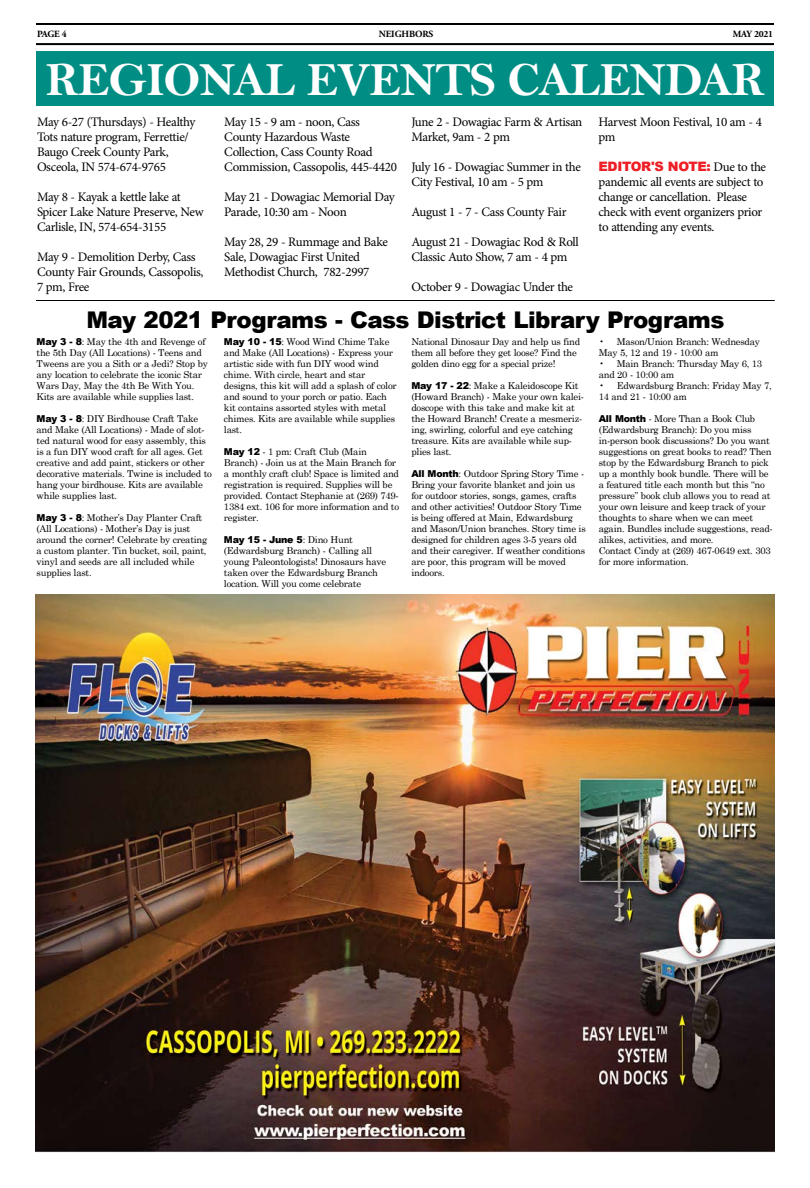
<style>
.page{position:relative;width:810px;height:1188px;background:#fff}
.page>*{position:absolute;margin:0;border:0;box-sizing:border-box;transform-origin:0 0}
.t1{font:48px "Bell MT Bold";letter-spacing:-.025em;color:#fff}
.t2{font:900 23px "Arial";letter-spacing:-.025em;color:#000}
.t3{font:13px/15px "Minion Pro";letter-spacing:-.025em;color:#000}
.t4{font:900 13px "Arial";letter-spacing:-.025em;color:#ed1e25}
.t5{font:9.5px/11px "Century Schoolbook";letter-spacing:-.025em;color:#000}
.t6{font:700 9.5px "Adobe Garamond Pro";letter-spacing:-.01em;color:#000}
.t7{font:900 9.5px "Arial";letter-spacing:-.025em;color:#000}
.s1{font-family:"Minion Pro";font-weight:400;color:#000}
.s2{font-family:"Arial";font-weight:900}
.s3{font-family:"Century Schoolbook";font-weight:400}
</style>
<div class="page">
<hr style="left:36px;top:43px;width:738px;height:2px;background:#000">
<hr style="left:36px;top:23px;width:738px;height:2px;background:#000">
<div style="left:37px;top:52px;width:737px;height:54px;background:#008e84"></div>
<hr style="left:36px;top:300px;width:739px;height:1px;background:#000">
<img style="left:36px;top:594px;width:738px;height:558px">
<p class="t6" style="left:37px;top:29px;width:31px">PAGE 4</p>
<p class="t6" style="left:379px;top:29px;width:56px">NEIGHBORS</p>
<p class="t6" style="left:733px;top:29px;width:42px">MAY 2021</p>
<h1 class="t1" style="left:46px;top:51px;width:721px">REGIONAL EVENTS CALENDAR</h1>
<h3 class="t3" style="left:37px;top:115px;width:160px">May 6-27 (Thursdays) - Healthy<br>Tots nature program, Ferrettie/<br>Baugo Creek County Park,<br>Osceola, IN 574-674-9765</h3>
<h3 class="t3" style="left:37px;top:190px;width:168px">May 8 - Kayak a kettle lake at<br>Spicer Lake Nature Preserve, New<br>Carlisle, IN, 574-654-3155</h3>
<h3 class="t3" style="left:37px;top:250px;width:168px">May 9 - Demolition Derby, Cass<br>County Fair Grounds, Cassopolis,<br>7 pm, Free</h3>
<h3 class="t3" style="left:224px;top:115px;width:174px">May 15 - 9 am - noon, Cass<br>County Hazardous Waste<br>Collection, Cass County Road<br>Commission, Cassopolis, 445-4420</h3>
<h3 class="t3" style="left:224px;top:190px;width:172px">May 21 - Dowagiac Memorial Day<br>Parade, 10:30 am - Noon</h3>
<h3 class="t3" style="left:224px;top:235px;width:165px">May 28, 29 - Rummage and Bake<br>Sale, Dowagiac First United<br>Methodist Church, 782-2997</h3>
<h3 class="t3" style="left:411px;top:115px;width:173px">June 2 - Dowagiac Farm &amp; Artisan<br>Market, 9am - 2 pm</h3>
<h3 class="t3" style="left:411px;top:160px;width:171px">July 16 - Dowagiac Summer in the<br>City Festival, 10 am - 5 pm</h3>
<h3 class="t3" style="left:411px;top:205px;width:157px">August 1 - 7 - Cass County Fair</h3>
<h3 class="t3" style="left:411px;top:235px;width:169px">August 21 - Dowagiac Rod &amp; Roll<br>Classic Auto Show, 7 am - 4 pm</h3>
<h3 class="t3" style="left:411px;top:280px;width:163px">October 9 - Dowagiac Under the</h3>
<h3 class="t3" style="left:599px;top:115px;width:165px">Harvest Moon Festival, 10 am - 4 pm</h3>
<h3 class="t4" style="left:599px;top:157px;width:169px">EDITOR'S NOTE: <span class="s1">Due to the</span></h3>
<h3 class="t3" style="left:599px;top:175px;width:166px">pandemic all events are subject to change or cancellation. Please check with event organizers prior to attending any events.</h3>
<h2 class="t2" style="left:86px;top:303px;width:640px">May 2021 Programs - Cass District Library Programs</h2>
<p class="t5" style="left:37px;top:336px;width:173px"><span class="s2">May 3 - 8</span>: May the 4th and Revenge of the 5th Day (All Locations) - Teens and Tweens are you a Sith or a Jedi? Stop by any location to celebrate the iconic Star Wars Day, May the 4th Be With You.<br>Kits are available while supplies last.</p>
<p class="t5" style="left:37px;top:413px;width:177px"><span class="s2">May 3 - 8</span>: DIY Birdhouse Craft Take and Make (All Locations) - Made of slot&shy;ted natural wood for easy assembly, this is a fun DIY wood craft for all ages. Get creative and add paint, stickers or other decorative materials. Twine is included to hang your birdhouse. Kits are available while supplies last.</p>
<p class="t5" style="left:37px;top:512px;width:172px"><span class="s2">May 3 - 8</span>: Mother’s Day Planter Craft (All Locations) - Mother’s Day is just around the corner! Celebrate by creating a custom planter. Tin bucket, soil, paint, vinyl and seeds are all included while supplies last.</p>
<p class="t5" style="left:224px;top:336px;width:174px"><span class="s2">May 10 - 15</span>: Wood Wind Chime Take and Make (All Locations) - Express your artistic side with fun DIY wood wind chime. With circle, heart and star designs, this kit will add a splash of color and sound to your porch or patio. Each kit contains assorted styles with metal chimes. Kits are available while supplies last.</p>
<p class="t5" style="left:224px;top:446px;width:177px"><span class="s2">May 12</span> - 1 pm: Craft Club (Main Branch) - Join us at the Main Branch for a monthly craft club! Space is limited and registration is required. Supplies will be provided. Contact Stephanie at (269) 749- 1384 ext. 106 for more information and to register.</p>
<p class="t7" style="left:224px;top:533px;width:130px">May 15 - June 5<span class="s3">: Dino Hunt</span></p>
<p class="t5" style="left:224px;top:545px;width:164px">(Edwardsburg Branch) - Calling all young Paleontologists! Dinosaurs have taken over the Edwardsburg Branch location. Will you come celebrate</p>
<p class="t5" style="left:411px;top:336px;width:170px">National Dinosaur Day and help us find them all before they get loose? Find the golden dino egg for a special prize!</p>
<p class="t5" style="left:411px;top:380px;width:174px"><span class="s2">May 17 - 22</span>: Make a Kaleidoscope Kit (Howard Branch) - Make your own kalei&shy;doscope with this take and make kit at the Howard Branch! Create a mesmeriz&shy;ing, swirling, colorful and eye catching treasure. Kits are available while sup&shy;plies last.</p>
<p class="t5" style="left:411px;top:468px;width:176px"><span class="s2">All Month</span>: Outdoor Spring Story Time - Bring your favorite blanket and join us for outdoor stories, songs, games, crafts and other activities! Outdoor Story Time is being offered at Main, Edwardsburg and Mason/Union branches. Story time is designed for children ages 3-5 years old and their caregiver. If weather conditions are poor, this program will be moved indoors.</p>
<p class="t5" style="left:599px;top:336px;width:163px">• Mason/Union Branch: Wednesday<br>May 5, 12 and 19 - 10:00 am</p>
<p class="t5" style="left:599px;top:358px;width:165px">• Main Branch: Thursday May 6, 13 and 20 - 10:00 am</p>
<p class="t5" style="left:599px;top:380px;width:174px">• Edwardsburg Branch: Friday May 7,<br>14 and 21 - 10:00 am</p>
<p class="t5" style="left:599px;top:413px;width:176px"><span class="s2">All Month</span> - More Than a Book Club (Edwardsburg Branch): Do you miss in-person book discussions? Do you want suggestions on great books to read? Then stop by the Edwardsburg Branch to pick up a monthly book bundle. There will be a featured title each month but this “no pressure” book club allows you to read at your own leisure and keep track of your thoughts to share when we can meet again. Bundles include suggestions, read&shy;alikes, activities, and more.<br>Contact Cindy at (269) 467-0649 ext. 303 for more information.</p>
</div>
